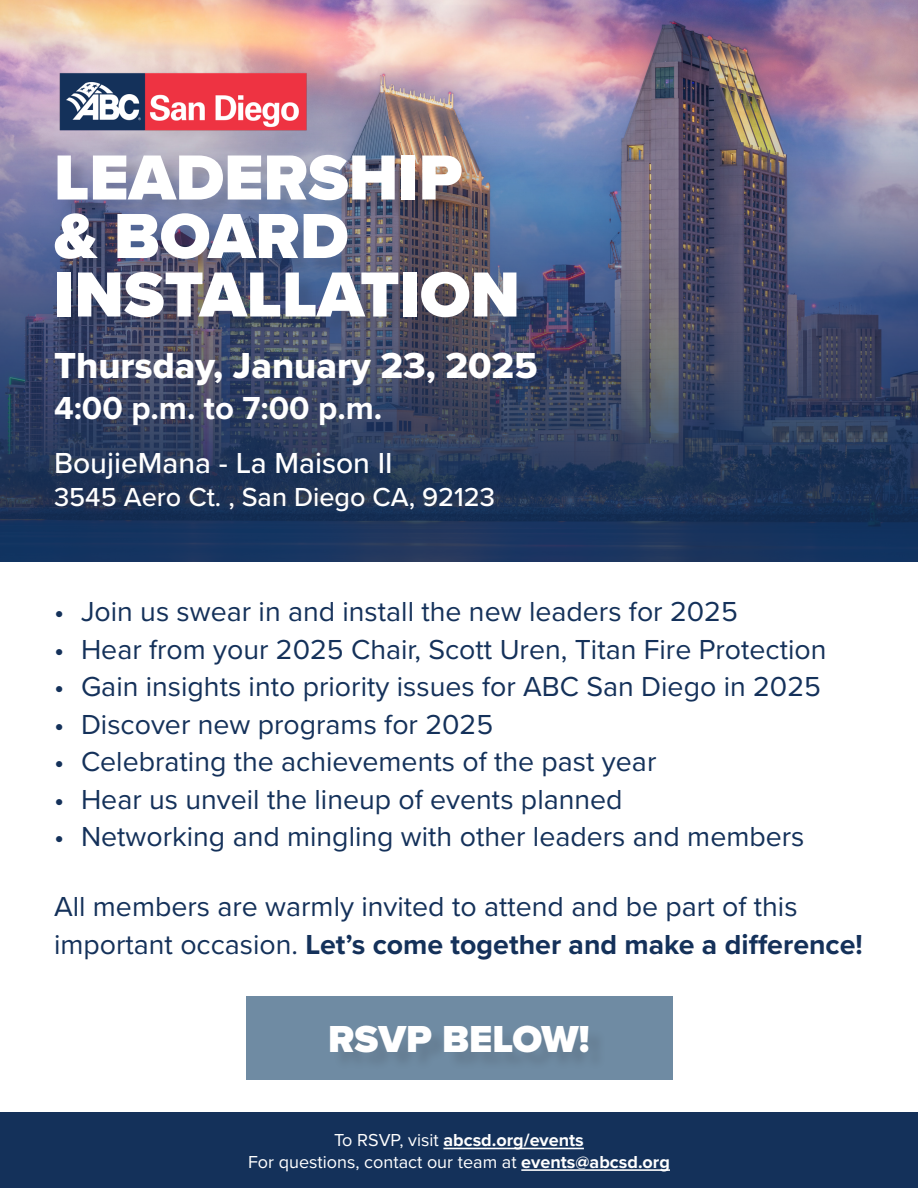
<style>
.page{position:relative;width:918px;height:1188px;background:#fff}
.page>*{position:absolute;margin:0;border:0;box-sizing:border-box;transform-origin:0 0}
.t1{font:900 66px "Proxima Nova";color:#fff}
.t2{font:900 39px "Proxima Nova";color:#fff}
.t3{font:37.5px "Proxima Nova Extrabld";color:#fff}
.t4{font:700 33px "Proxima Nova";color:#fff}
.t5{font:500 30px "Proxima Nova";color:#fff}
.t6{font:28.5px "Proxima Nova";color:#14315a}
.t7{font:700 28.5px "Proxima Nova";color:#14315a}
.t8{font:500 27px "Proxima Nova";color:#fff}
.t9{font:18px "Proxima Nova";color:#fff}
.t10{font:700 18px "Proxima Nova";color:#fff}
.s1{font-weight:400}
.s2{font-weight:700}
</style>
<div class="page">
<div style="left:0;top:1112px;width:918px;height:76px;background:#14315a"></div>
<div style="left:246px;top:997px;width:426px;height:83px;background:#6f8ba3"></div>
<hr style="left:443px;top:1148px;width:141px;height:1px;background:#fff">
<hr style="left:521px;top:1169px;width:149px;height:2px;background:#fff">
<img style="left:0;top:0;width:918px;height:54px">
<img style="left:0;top:54px;width:918px;height:508px">
<div style="left:57px;top:157px;width:478px;height:179px;background:#231f20;opacity:.13"></div>
<img style="left:40px;top:52px;width:285px;height:92px">
<div style="left:333px;top:1028px;width:274px;height:43px;background:#6b859c"></div>
<p class="t1" style="left:54px;top:128px;width:410px">LEADERSHIP</p>
<p class="t1" style="left:54px;top:187px;width:296px">&amp; BOARD</p>
<p class="t1" style="left:54px;top:245px;width:468px">INSTALLATION</p>
<p class="t3" style="left:54px;top:338px;width:485px">Thursday, January 23, 2025</p>
<p class="t4" style="left:54px;top:383px;width:330px">4:00 p.m. to 7:00 p.m.</p>
<p class="t5" style="left:54px;top:441px;width:340px">BoujieMana - La Maison II</p>
<p class="t8" style="left:54px;top:477px;width:443px">3545 Aero Ct. , San Diego CA, 92123</p>
<p class="t6" style="left:54px;top:591px;width:685px">• Join us swear in and install the new leaders for 2025</p>
<p class="t6" style="left:54px;top:628px;width:774px">• Hear from your 2025 Chair, Scott Uren, Titan Fire Protection</p>
<p class="t6" style="left:54px;top:666px;width:768px">• Gain insights into priority issues for ABC San Diego in 2025</p>
<p class="t6" style="left:54px;top:703px;width:441px">• Discover new programs for 2025</p>
<p class="t6" style="left:54px;top:741px;width:604px">• Celebrating the achievements of the past year</p>
<p class="t6" style="left:54px;top:778px;width:570px">• Hear us unveil the lineup of events planned</p>
<p class="t6" style="left:54px;top:816px;width:752px">• Networking and mingling with other leaders and members</p>
<p class="t6" style="left:54px;top:886px;width:745px">All members are warmly invited to attend and be part of this</p>
<p class="t7" style="left:54px;top:923px;width:810px"><span class="s1">important occasion.</span> Let’s come together and make a difference!</p>
<p class="t2" style="left:328px;top:1010px;width:263px">RSVP BELOW!</p>
<p class="t10" style="left:334px;top:1127px;width:251px"><span class="s1">To RSVP, visit</span> abcsd.org/events</p>
<p class="t9" style="left:248px;top:1148px;width:423px">For questions, contact our team at <span class="s2">events@abcsd.org</span></p>
</div>
